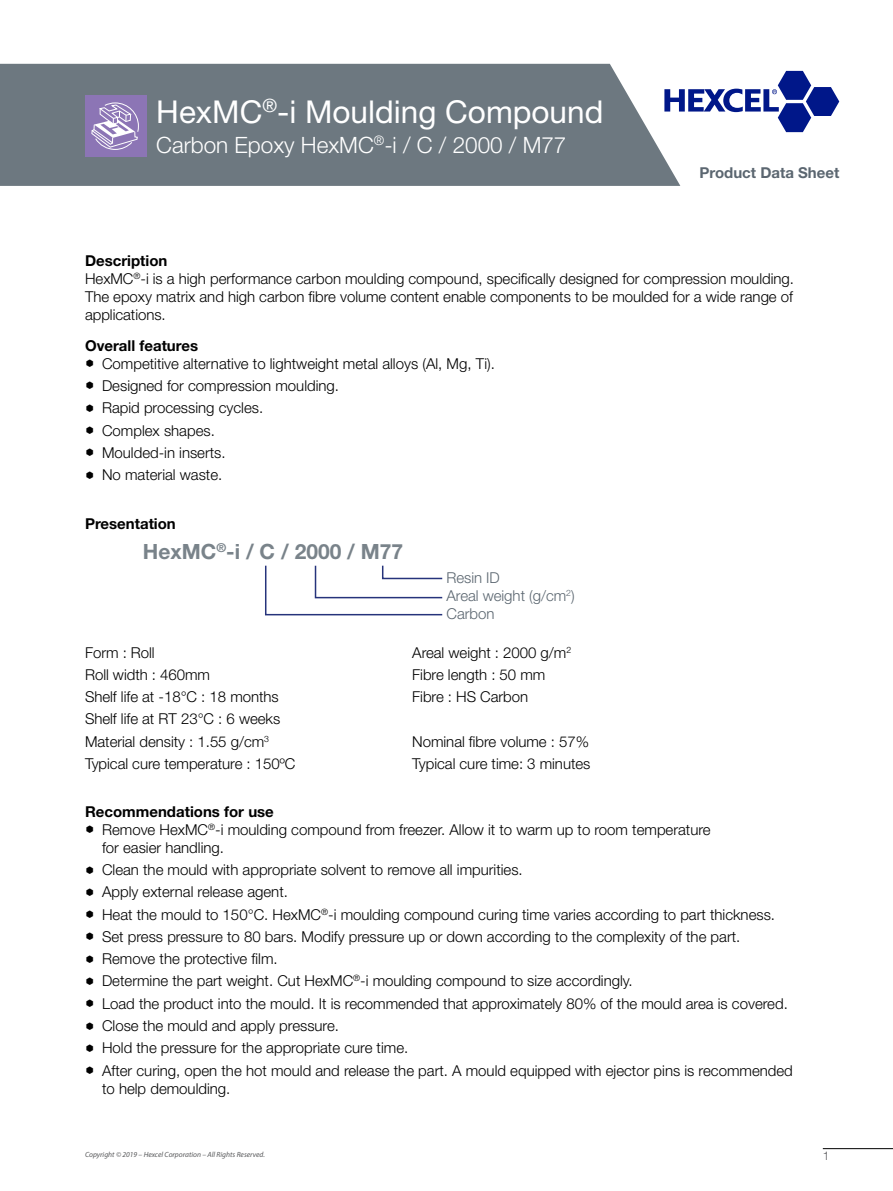
<style>
.page{position:relative;width:893px;height:1191px;background:#fff}
.page>*{position:absolute;margin:0;border:0;box-sizing:border-box;transform-origin:0 0}
.t1{font:31.5px "Helvetica Neue LT Std";color:#fff}
.t2{font:300 22.5px "Helvetica Neue LT Std";color:#fff}
.t3{font:700 21px "Helvetica Neue LT Std";color:#79838a}
.t4{font:300 15px/22.2px "Helvetica Neue LT Std";color:#000}
.t5{font:300 15px/18px "Helvetica Neue LT Std";color:#5b6670}
.t6{font:700 15px "Helvetica Neue LT Std";color:#000}
.t7{font:700 15px "Helvetica Neue LT Std";color:#5b6670}
.t8{font:300 12px "Helvetica Neue LT Std";color:#58595b}
.t9{font:italic 7.5px "Myriad Pro";color:#58595b}
.s1{font-weight:700}
</style>
<div class="page">
<div style="left:0;top:64px;width:680px;height:122px;background:#6d7880"></div>
<div style="left:85px;top:95px;width:61px;height:61px;background:#8c75b5"></div>
<svg style="left:92px;top:102px;width:47px;height:48px"></svg>
<svg style="left:664px;top:71px;width:175px;height:61px"></svg>
<hr style="left:823px;top:1148px;width:70px;height:1px;background:#000">
<svg style="left:265px;top:565px;width:178px;height:51px"></svg>
<h1 class="t1" style="left:156px;top:93px;width:449px">HexMC<sup>®</sup>-i Moulding Compound</h1>
<h2 class="t2" style="left:156px;top:131px;width:412px">Carbon Epoxy HexMC<sup>®</sup>-i / C / 2000 / M77</h2>
<p class="t7" style="left:699px;top:163px;width:141px">Product Data Sheet</p>
<p class="t4" style="left:85px;top:251px;width:710px;line-height:18px"><span class="s1">Description<br></span>HexMC<sup>®</sup>-i is a high performance carbon moulding compound, specifically designed for compression moulding.<br>The epoxy matrix and high carbon fibre volume content enable components to be moulded for a wide range of applications.</p>
<p class="t6" style="left:85px;top:336px;width:115px">Overall features</p>
<p class="t4" style="left:102px;top:352px;width:394px">Competitive alternative to lightweight metal alloys (Al, Mg, Ti).<br>Designed for compression moulding.<br>Rapid processing cycles.<br>Complex shapes.<br>Moulded-in inserts.<br>No material waste.</p>
<p class="t6" style="left:85px;top:514px;width:92px">Presentation</p>
<h3 class="t3" style="left:143px;top:538px;width:262px">HexMC<sup>®</sup>-i / C / 2000 / M77</h3>
<p class="t5" style="left:446px;top:568px;width:130px">Resin ID<br>Areal weight (g/cm<sup>2</sup>)<br>Carbon</p>
<p class="t4" style="left:85px;top:641px;width:212px">Form : Roll<br>Roll width : 460mm<br>Shelf life at -18°C : 18 months<br>Shelf life at RT 23°C : 6 weeks<br>Material density : 1.55 g/cm<sup>3<br></sup>Typical cure temperature : 150ºC</p>
<p class="t4" style="left:412px;top:641px;width:160px">Areal weight : 2000 g/m<sup>2<br></sup>Fibre length : 50 mm<br>Fibre : HS Carbon</p>
<p class="t4" style="left:412px;top:730px;width:180px">Nominal fibre volume : 57%<br>Typical cure time: 3 minutes</p>
<p class="t4" style="left:102px;top:802px;width:610px;line-height:18px;text-indent:-17px"><span class="s1">Recommendations for use<br></span>Remove HexMC<sup>®</sup>-i moulding compound from freezer. Allow it to warm up to room temperature for easier handling.</p>
<p class="t4" style="left:102px;top:858px;width:692px">Clean the mould with appropriate solvent to remove all impurities.<br>Apply external release agent.<br>Heat the mould to 150°C. HexMC<sup>®</sup>-i moulding compound curing time varies according to part thickness.<br>Set press pressure to 80 bars. Modify pressure up or down according to the complexity of the part.<br>Remove the protective film.<br>Determine the part weight. Cut HexMC<sup>®</sup>-i moulding compound to size accordingly.<br>Load the product into the mould. It is recommended that approximately 80% of the mould area is covered.<br>Close the mould and apply pressure.<br>Hold the pressure for the appropriate cure time.<br>After curing, open the hot mould and release the part. A mould equipped with ejector pins is recommended</p>
<p class="t4" style="left:102px;top:1076px;width:130px">to help demoulding.</p>
<p class="t9" style="left:85px;top:1149px;width:181px">Copyright © 2019 – Hexcel Corporation – All Rights Reserved.</p>
<p class="t8" style="left:823px;top:1148px;width:8px">1</p>
</div>
